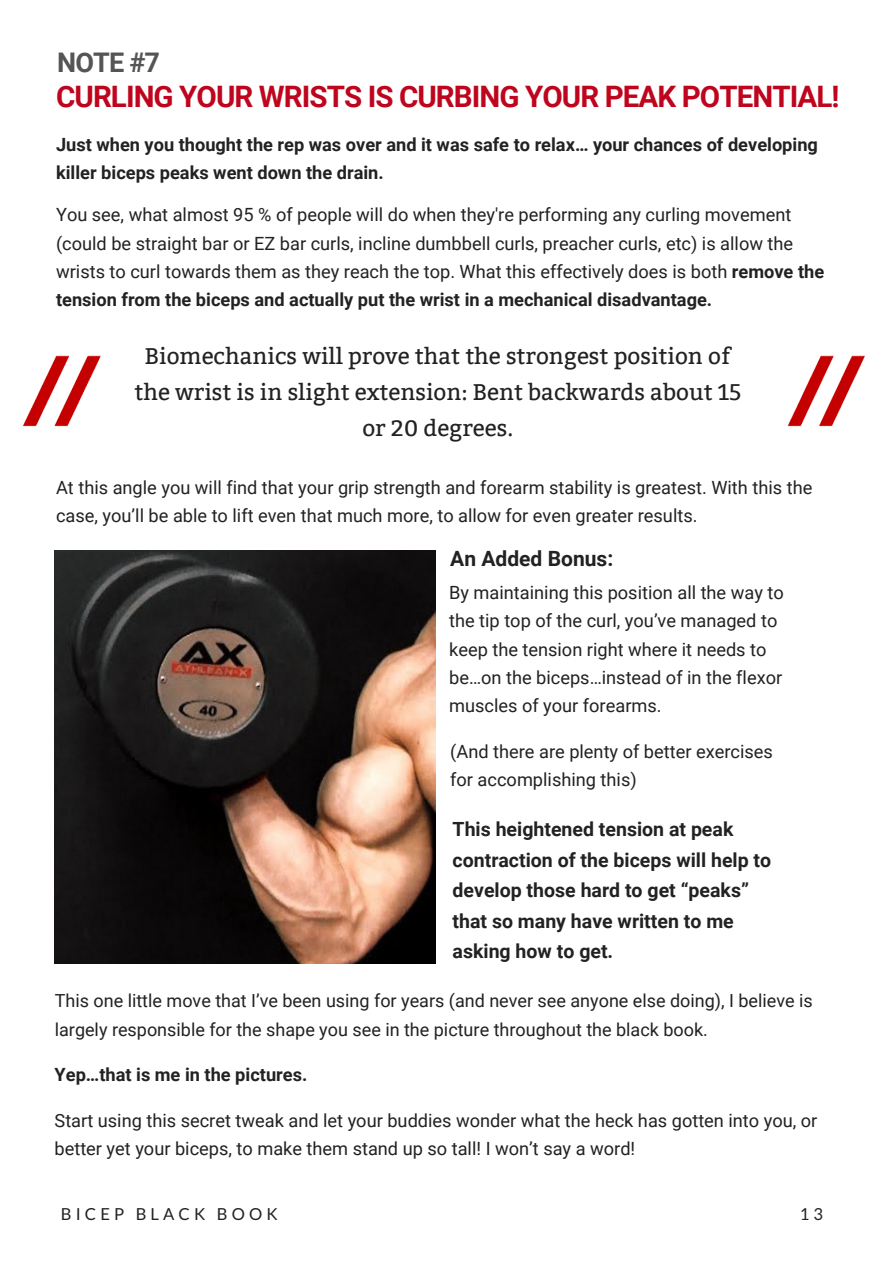
<style>
.page{position:relative;width:894px;height:1264px;background:#fff}
.page>*{position:absolute;margin:0;border:0;box-sizing:border-box;transform-origin:0 0}
.t1{font:700 29.55px "Roboto";letter-spacing:-.03em;color:#bf051d}
.t2{font:700 27px "Roboto";color:#565555}
.t3{font:22.5px/36px "Bitter";color:#222;text-align:center}
.t4{font:700 21px "Roboto";color:#222}
.t5{font:700 19.5px/30.5px "Roboto";color:#222}
.t6{font:18.15px/28.2px "Roboto";color:#222}
.t7{font:700 18.15px/28.2px "Roboto";color:#222}
.t8{font:18px/28.2px "Roboto";color:#222}
.t9{font:16.5px "Lato";letter-spacing:.25em;color:#222}
.s1{font-weight:700}
</style>
<div class="page">
<img style="left:55px;top:550px;width:380px;height:413px">
<img style="left:787px;top:355px;width:78px;height:72px">
<img style="left:23px;top:355px;width:78px;height:72px">
<h2 class="t2" style="left:57px;top:47px;width:104px">NOTE #7</h2>
<h1 class="t1" style="left:56px;top:80px;width:784px">CURLING YOUR WRISTS IS CURBING YOUR PEAK POTENTIAL!</h1>
<p class="t7" style="left:56px;top:130px;width:763px">Just when you thought the rep was over and it was safe to relax… your chances of developing killer biceps peaks went down the drain.</p>
<p class="t6" style="left:56px;top:201px;width:769px">You see, what almost 95 % of people will do when they're performing any curling movement (could be straight bar or EZ bar curls, incline dumbbell curls, preacher curls, etc) is allow the wrists to curl towards them as they reach the top. What this effectively does is both <span class="s1">remove the tension from the biceps and actually put the wrist in a mechanical disadvantage.</span></p>
<p class="t3" style="left:134px;top:339px;width:608px">Biomechanics will prove that the strongest position of the wrist is in slight extension: Bent backwards about 15 or 20 degrees.</p>
<p class="t6" style="left:56px;top:473px;width:757px">At this angle you will find that your grip strength and forearm stability is greatest. With this the case, you’ll be able to lift even that much more, to allow for even greater results.</p>
<p class="t4" style="left:450px;top:546px;width:164px">An Added Bonus:</p>
<p class="t6" style="left:449px;top:579px;width:336px">By maintaining this position all the way to the tip top of the curl, you’ve managed to keep the tension right where it needs to be…on the biceps…instead of in the flexor muscles of your forearms.</p>
<p class="t6" style="left:450px;top:737px;width:324px">(And there are plenty of better exercises for accomplishing this)</p>
<p class="t5" style="left:452px;top:814px;width:320px">This heightened tension at peak contraction of the biceps will help to develop those hard to get “peaks” that so many have written to me asking how to get.</p>
<p class="t8" style="left:55px;top:987px;width:759px">This one little move that I’ve been using for years (and never see anyone else doing), I believe is largely responsible for the shape you see in the picture throughout the black book.</p>
<p class="t7" style="left:55px;top:1060px;width:254px">Yep…that is me in the pictures.</p>
<p class="t6" style="left:55px;top:1106px;width:764px">Start using this secret tweak and let your buddies wonder what the heck has gotten into you, or better yet your biceps, to make them stand up so tall! I won’t say a word!</p>
<p class="t9" style="left:61px;top:1204px;width:218px">BICEP BLACK BOOK</p>
<p class="t9" style="left:799px;top:1204px;width:25px">13</p>
</div>
